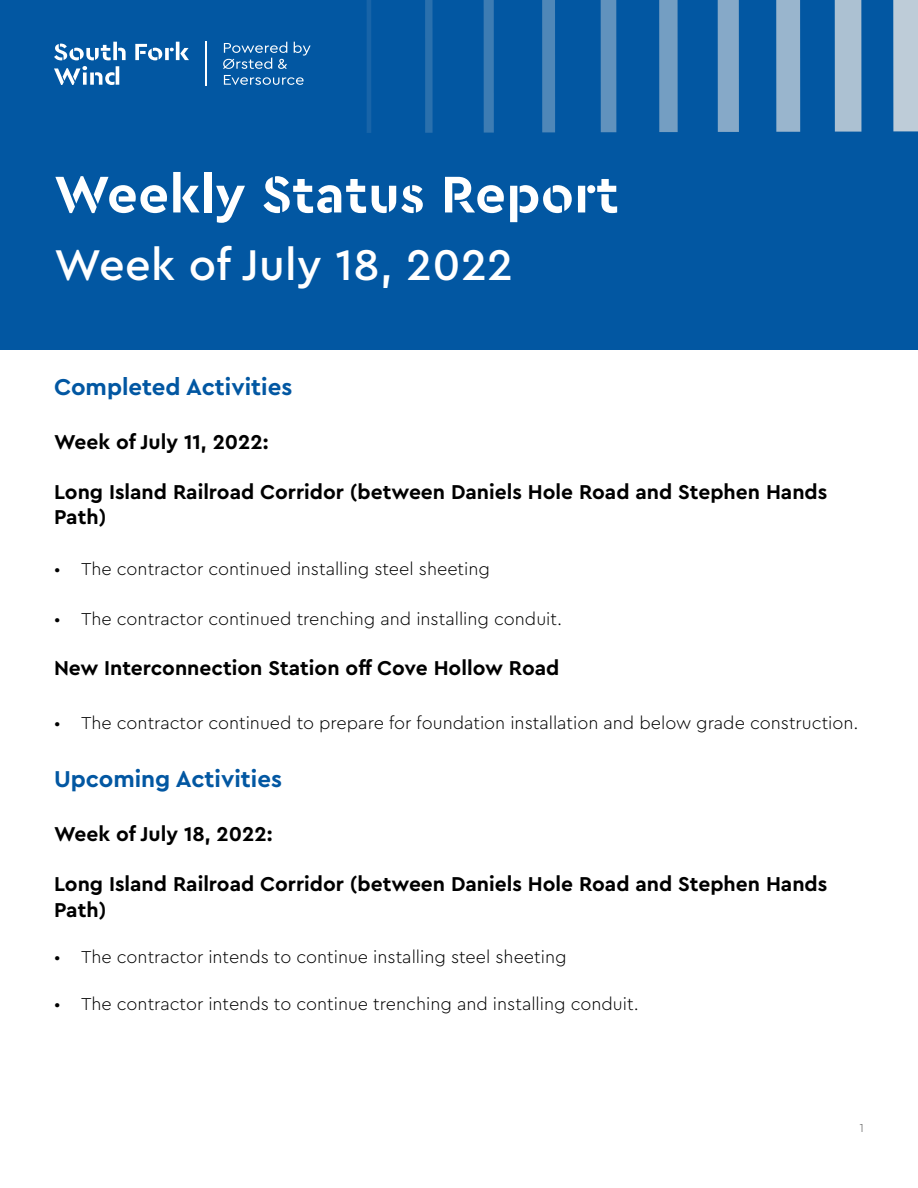
<style>
.page{position:relative;width:918px;height:1188px;background:#fff}
.page>*{position:absolute;margin:0;border:0;box-sizing:border-box;transform-origin:0 0}
.t1{font:700 54px "Cera Stencil PRO";letter-spacing:.01em;color:#fff}
.t2{font:500 45px "Cera Pro";letter-spacing:.01em;color:#fff}
.t3{font:700 24px "Cera Pro";color:#0257a2}
.t4{font:700 21px/25.2px "Cera Pro";color:#000}
.t5{font:300 18px "Cera Pro";color:#000}
.t6{font:100 12px "Cera Pro";color:#000}
.s1{font-size:27px;color:#0257a2}
</style>
<div class="page">
<div style="left:0;top:0;width:918px;height:350px;background:#0257a2"></div>
<svg style="left:54px;top:42px;width:72px;height:18px"></svg>
<svg style="left:135px;top:42px;width:54px;height:18px"></svg>
<svg style="left:54px;top:66px;width:65px;height:19px"></svg>
<svg style="left:294px;top:42px;width:17px;height:14px"></svg>
<svg style="left:223px;top:42px;width:64px;height:27px"></svg>
<svg style="left:224px;top:75px;width:80px;height:10px"></svg>
<hr style="left:205px;top:42px;width:1px;height:44px;background:#fff">
<div style="left:893px;top:0;width:25px;height:131px;background:#beccd8"></div>
<div style="left:835px;top:0;width:26px;height:132px;background:#acc1d2"></div>
<div style="left:776px;top:0;width:24px;height:132px;background:#99b5cd"></div>
<div style="left:718px;top:0;width:21px;height:132px;background:#86a9c8"></div>
<div style="left:659px;top:0;width:19px;height:132px;background:#749ec2"></div>
<div style="left:601px;top:0;width:15px;height:132px;background:#6192bd"></div>
<div style="left:542px;top:0;width:13px;height:132px;background:#4f87b8"></div>
<div style="left:484px;top:0;width:10px;height:133px;background:#3d7cb3"></div>
<div style="left:425px;top:0;width:8px;height:133px;background:#2a70ad"></div>
<hr style="left:367px;top:0;width:4px;height:133px;background:#1864a8">
<h1 class="t1" style="left:54px;top:158px;width:566px">Weekly Status Report</h1>
<h2 class="t2" style="left:54px;top:235px;width:576px">Week of July 18, 2022 <span class="s1">31, 2022</span></h2>
<h3 class="t3" style="left:54px;top:371px;width:240px">Completed Activities</h3>
<p class="t4" style="left:54px;top:428px;width:216px">Week of July 11, 2022:</p>
<p class="t4" style="left:54px;top:479px;width:775px">Long Island Railroad Corridor (between Daniels Hole Road and Stephen Hands<br>Path)</p>
<p class="t5" style="left:54px;top:557px;width:438px">• The contractor continued installing steel sheeting</p>
<p class="t5" style="left:54px;top:607px;width:510px">• The contractor continued trenching and installing conduit.</p>
<p class="t4" style="left:54px;top:655px;width:507px">New Interconnection Station off Cove Hollow Road</p>
<p class="t5" style="left:54px;top:711px;width:806px">• The contractor continued to prepare for foundation installation and below grade construction.</p>
<h3 class="t3" style="left:54px;top:763px;width:229px">Upcoming Activities</h3>
<p class="t4" style="left:54px;top:821px;width:220px">Week of July 18, 2022:</p>
<p class="t4" style="left:54px;top:871px;width:775px">Long Island Railroad Corridor (between Daniels Hole Road and Stephen Hands<br>Path)</p>
<p class="t5" style="left:54px;top:945px;width:514px">• The contractor intends to continue installing steel sheeting</p>
<p class="t5" style="left:54px;top:992px;width:586px">• The contractor intends to continue trenching and installing conduit.</p>
<p class="t6" style="left:860px;top:1120px;width:6px">1</p>
</div>
